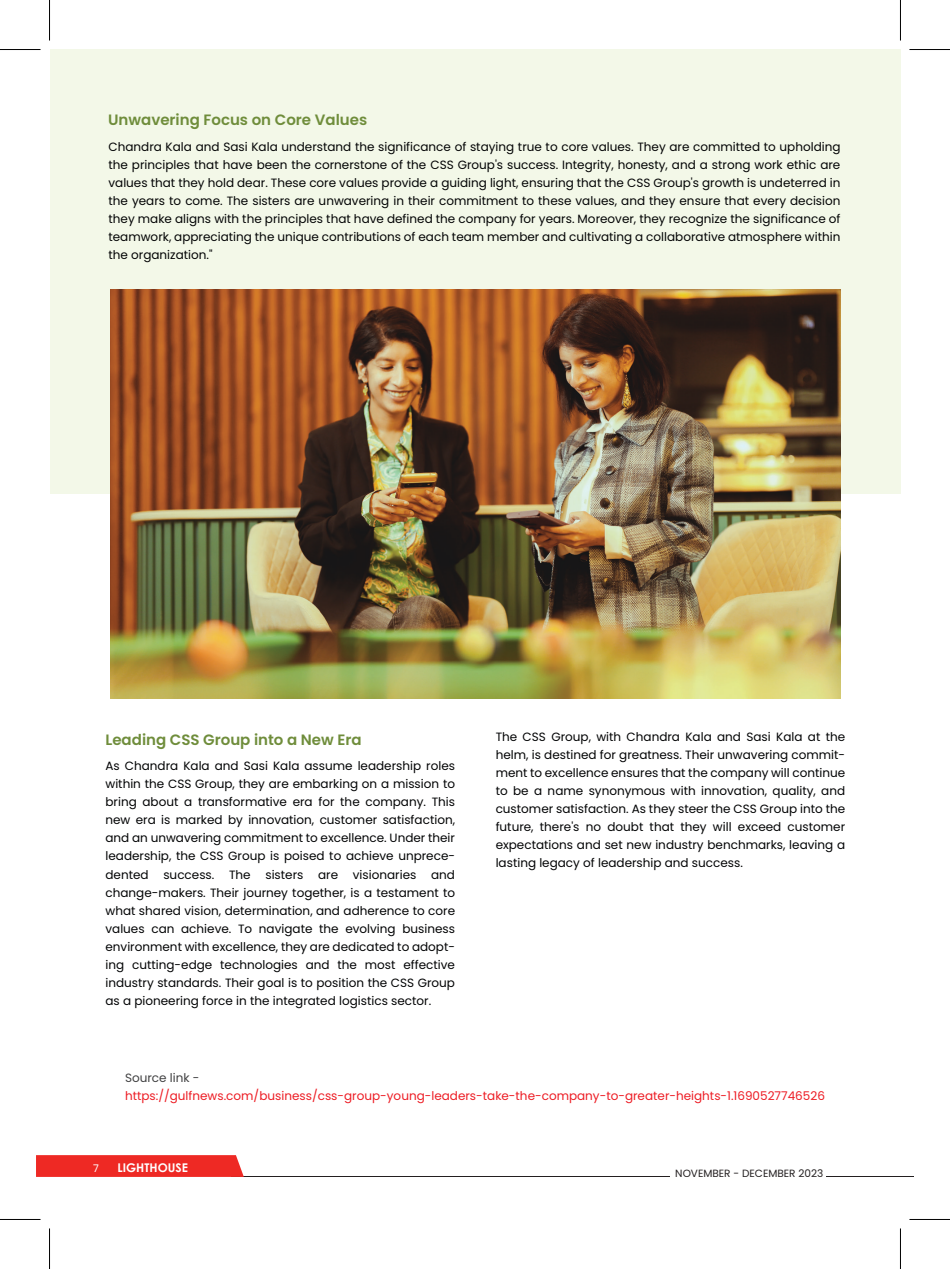
<style>
.page{position:relative;width:950px;height:1269px;background:#fff}
.page>*{position:absolute;margin:0;border:0;box-sizing:border-box;transform-origin:0 0}
.t1{font:600 15px "Poppins";color:#6f8d3b}
.t2{font:12px/18px "Poppins";color:#020304;text-align:justify}
.t3{font:12px "Poppins";color:#ed1c24}
.t4{font:12px "Poppins";color:#414142}
.t5{font:700 12px "Century Gothic";color:#fff}
.t6{font:10.5px "Poppins";color:#231f20}
.t7{font:10.5px "Poppins";color:#fff}
</style>
<div class="page">
<div style="left:50px;top:50px;width:850px;height:444px;background:#f3f8e8"></div>
<img style="left:110px;top:289px;width:730px;height:409px">
<hr style="left:231px;top:1176px;width:438px;height:1px;background:#231f20">
<hr style="left:826px;top:1176px;width:87px;height:1px;background:#231f20">
<div style="left:36px;top:1155px;width:208px;height:21px;background:#ee2924"></div>
<hr style="left:0;top:49px;width:40px;height:1px;background:#000">
<hr style="left:909px;top:49px;width:40px;height:1px;background:#000">
<hr style="left:0;top:1219px;width:40px;height:1px;background:#000">
<hr style="left:909px;top:1219px;width:40px;height:1px;background:#000">
<hr style="left:49px;top:0;width:1px;height:41px;background:#000">
<hr style="left:49px;top:1228px;width:1px;height:40px;background:#000">
<hr style="left:900px;top:0;width:1px;height:41px;background:#000">
<hr style="left:900px;top:1228px;width:1px;height:40px;background:#000">
<p class="t1" style="left:108px;top:111px;width:260px">Unwavering Focus on Core Values</p>
<p class="t2" style="left:108px;top:137px;width:733px">Chandra Kala and Sasi Kala understand the significance of staying true to core values. They are committed to upholding the principles that have been the cornerstone of the CSS Group's success. Integrity, honesty, and a strong work ethic are values that they hold dear. These core values provide a guiding light, ensuring that the CSS Group's growth is undeterred in the years to come. The sisters are unwavering in their commitment to these values, and they ensure that every decision they make aligns with the principles that have defined the company for years. Moreover, they recognize the significance of teamwork, appreciating the unique contributions of each team member and cultivating a collaborative atmosphere within the organization."</p>
<p class="t1" style="left:105px;top:730px;width:257px">Leading CSS Group into a New Era</p>
<p class="t2" style="left:105px;top:757px;width:351px">As Chandra Kala and Sasi Kala assume leadership roles within the CSS Group, they are embarking on a mission to bring about a transformative era for the company. This new era is marked by innovation, customer satisfaction, and an unwavering commitment to excellence. Under their leadership, the CSS Group is poised to achieve unprece&shy;dented success. The sisters are visionaries and change-makers. Their journey together, is a testament to what shared vision, determination, and adherence to core values can achieve. To navigate the evolving business environment with excellence, they are dedicated to adopt&shy;ing cutting-edge technologies and the most effective industry standards. Their goal is to position the CSS Group as a pioneering force in the integrated logistics sector.</p>
<p class="t2" style="left:495px;top:727px;width:351px">The CSS Group, with Chandra Kala and Sasi Kala at the helm, is destined for greatness. Their unwavering commit&shy;ment to excellence ensures that the company will continue to be a name synonymous with innovation, quality, and customer satisfaction. As they steer the CSS Group into the future, there's no doubt that they will exceed customer expectations and set new industry benchmarks, leaving a lasting legacy of leadership and success.</p>
<p class="t4" style="left:125px;top:1070px;width:76px">Source link -</p>
<p class="t3" style="left:125px;top:1088px;width:701px">https://gulfnews.com/business/css-group-young-leaders-take-the-company-to-greater-heights-1.1690527746526</p>
<p class="t7" style="left:93px;top:1162px;width:7px">7</p>
<p class="t5" style="left:117px;top:1158px;width:72px">LIGHTHOUSE</p>
<p class="t6" style="left:675px;top:1166px;width:149px">NOVEMBER - DECEMBER 2023</p>
</div>
